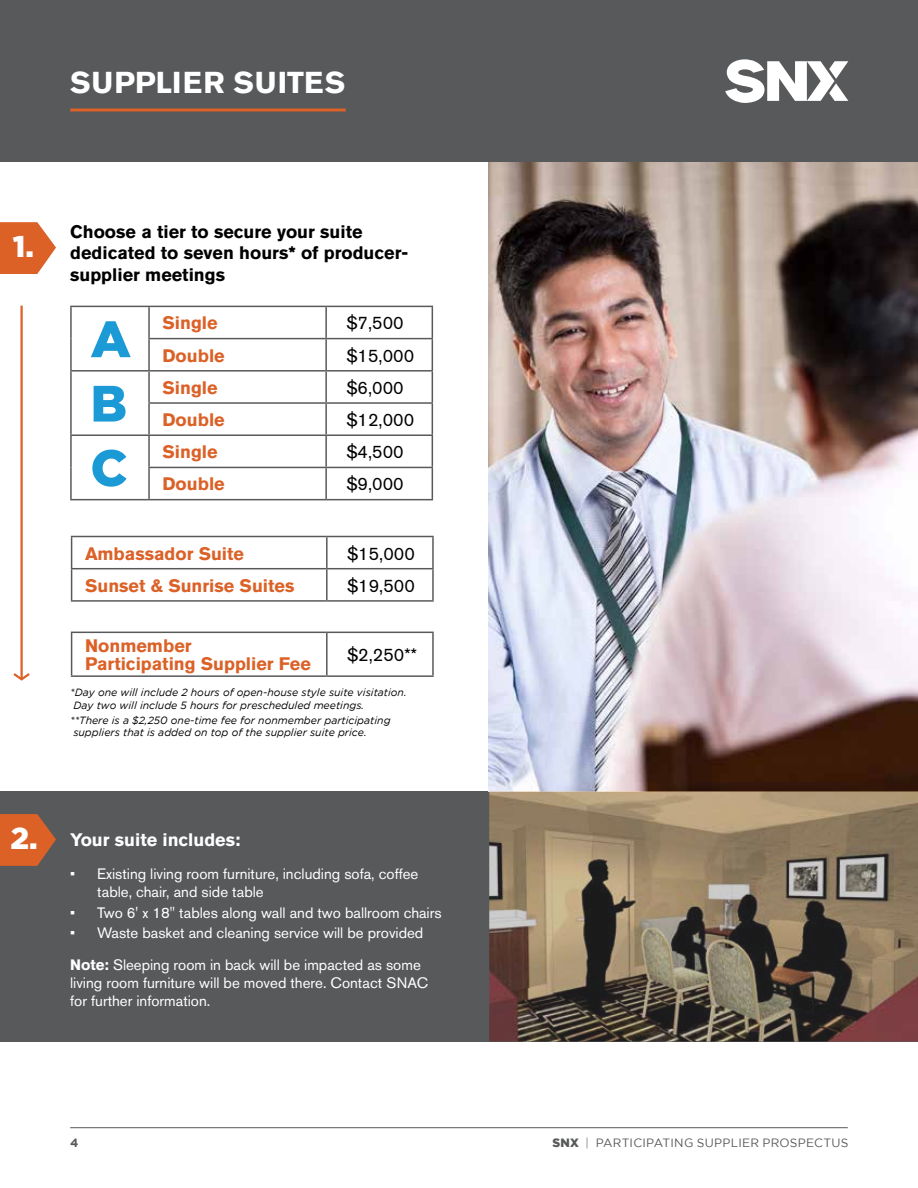
<style>
.page{position:relative;width:918px;height:1188px;background:#fff}
.page>*{position:absolute;margin:0;border:0;box-sizing:border-box;transform-origin:0 0}
.t1{font:900 51px "Gotham";color:#1c9ad6}
.t2{font:700 30px "Akzidenz Grotesk BE";letter-spacing:.02em;color:#fff}
.t3{font:900 30px "Gotham";color:#fff}
.t4{font:700 18px/18px "Akzidenz Grotesk BE";color:#db6127}
.t5{font:700 18px/21.6px "Akzidenz Grotesk BE";color:#000}
.t6{font:18px "Akzidenz Grotesk BE";color:#000}
.t7{font:700 18px "Akzidenz Grotesk BE";color:#fff}
.t8{font:15px/18px "Akzidenz Grotesk BE";color:#fff}
.t9{font:12px "Gotham";letter-spacing:.02em;color:#58595b}
.t10{font:700 12px "Gotham";color:#58595b}
.t11{font:italic 10.5px/12.6px "Gotham";color:#000}
.s1{font-family:"Gotham";font-weight:900;font-size:30px}
.s2{font-weight:700}
.s3{font-weight:900}
.s4{font-weight:300}
</style>
<div class="page">
<hr style="left:70px;top:1127px;width:778px;height:1px;background:#58595b">
<div style="left:0;top:0;width:918px;height:162px;background:#58595b"></div>
<svg style="left:0;top:222px;width:56px;height:52px"></svg>
<hr style="left:70px;top:108px;width:276px;height:3px;background:#db6127">
<hr style="left:70px;top:306px;width:79px;height:1px;background:#58595b">
<hr style="left:70px;top:307px;width:2px;height:32px;background:#58595b">
<hr style="left:70px;top:339px;width:2px;height:31px;background:#58595b">
<hr style="left:149px;top:306px;width:177px;height:1px;background:#58595b">
<hr style="left:148px;top:307px;width:2px;height:31px;background:#58595b">
<hr style="left:326px;top:306px;width:107px;height:1px;background:#58595b">
<hr style="left:325px;top:307px;width:2px;height:31px;background:#58595b">
<hr style="left:432px;top:307px;width:1px;height:31px;background:#58595b">
<hr style="left:148px;top:338px;width:178px;height:1px;background:#58595b">
<hr style="left:148px;top:339px;width:2px;height:31px;background:#58595b">
<hr style="left:326px;top:338px;width:107px;height:1px;background:#58595b">
<hr style="left:325px;top:339px;width:2px;height:31px;background:#58595b">
<hr style="left:432px;top:339px;width:1px;height:31px;background:#58595b">
<hr style="left:70px;top:370px;width:79px;height:2px;background:#58595b">
<hr style="left:70px;top:372px;width:2px;height:31px;background:#58595b">
<hr style="left:70px;top:403px;width:2px;height:31px;background:#58595b">
<hr style="left:149px;top:370px;width:177px;height:2px;background:#58595b">
<hr style="left:148px;top:372px;width:2px;height:30px;background:#58595b">
<hr style="left:326px;top:370px;width:107px;height:2px;background:#58595b">
<hr style="left:325px;top:372px;width:2px;height:30px;background:#58595b">
<hr style="left:432px;top:372px;width:1px;height:30px;background:#58595b">
<hr style="left:148px;top:402px;width:178px;height:2px;background:#58595b">
<hr style="left:148px;top:404px;width:2px;height:30px;background:#58595b">
<hr style="left:326px;top:402px;width:107px;height:2px;background:#58595b">
<hr style="left:325px;top:404px;width:2px;height:30px;background:#58595b">
<hr style="left:432px;top:404px;width:1px;height:30px;background:#58595b">
<hr style="left:70px;top:434px;width:79px;height:2px;background:#58595b">
<hr style="left:70px;top:436px;width:2px;height:31px;background:#58595b">
<hr style="left:70px;top:467px;width:2px;height:32px;background:#58595b">
<hr style="left:149px;top:434px;width:177px;height:2px;background:#58595b">
<hr style="left:148px;top:436px;width:2px;height:31px;background:#58595b">
<hr style="left:326px;top:434px;width:107px;height:2px;background:#58595b">
<hr style="left:325px;top:436px;width:2px;height:31px;background:#58595b">
<hr style="left:432px;top:436px;width:1px;height:31px;background:#58595b">
<hr style="left:148px;top:467px;width:178px;height:1px;background:#58595b">
<hr style="left:148px;top:468px;width:2px;height:31px;background:#58595b">
<hr style="left:326px;top:467px;width:107px;height:1px;background:#58595b">
<hr style="left:325px;top:468px;width:2px;height:31px;background:#58595b">
<hr style="left:432px;top:468px;width:1px;height:31px;background:#58595b">
<hr style="left:70px;top:499px;width:79px;height:1px;background:#58595b">
<hr style="left:149px;top:499px;width:177px;height:1px;background:#58595b">
<hr style="left:326px;top:499px;width:107px;height:1px;background:#58595b">
<hr style="left:71px;top:536px;width:256px;height:1px;background:#58595b">
<hr style="left:71px;top:537px;width:1px;height:31px;background:#58595b">
<hr style="left:327px;top:536px;width:107px;height:1px;background:#58595b">
<hr style="left:326px;top:537px;width:2px;height:31px;background:#58595b">
<hr style="left:432px;top:537px;width:2px;height:31px;background:#58595b">
<hr style="left:71px;top:568px;width:256px;height:1px;background:#58595b">
<hr style="left:71px;top:569px;width:1px;height:31px;background:#58595b">
<hr style="left:327px;top:568px;width:107px;height:1px;background:#58595b">
<hr style="left:326px;top:569px;width:2px;height:31px;background:#58595b">
<hr style="left:432px;top:569px;width:2px;height:31px;background:#58595b">
<hr style="left:71px;top:600px;width:256px;height:2px;background:#58595b">
<hr style="left:327px;top:600px;width:107px;height:2px;background:#58595b">
<div style="left:0;top:791px;width:918px;height:251px;background:#58595b"></div>
<svg style="left:0;top:814px;width:56px;height:52px"></svg>
<svg style="left:13px;top:673px;width:17px;height:8px"></svg>
<hr style="left:20px;top:306px;width:3px;height:372px;background:#db6127">
<svg style="left:725px;top:59px;width:123px;height:44px"></svg>
<hr style="left:71px;top:632px;width:256px;height:1px;background:#58595b">
<hr style="left:71px;top:633px;width:1px;height:42px;background:#58595b">
<hr style="left:327px;top:632px;width:107px;height:1px;background:#58595b">
<hr style="left:326px;top:633px;width:2px;height:42px;background:#58595b">
<hr style="left:432px;top:633px;width:2px;height:42px;background:#58595b">
<hr style="left:71px;top:675px;width:256px;height:2px;background:#58595b">
<hr style="left:327px;top:675px;width:107px;height:2px;background:#58595b">
<img style="left:489px;top:162px;width:429px;height:880px">
<h2 class="t2" style="left:70px;top:65px;width:277px">SUPPLIER SUITES</h2>
<h2 class="t3" style="left:13px;top:229px;width:23px">1.</h2>
<p class="t5" style="left:70px;top:221px;width:340px">Choose a tier to secure your suite dedicated to seven hours* of producer&shy;supplier meetings</p>
<h1 class="t1" style="left:90px;top:310px;width:42px">A</h1>
<p class="t4" style="left:163px;top:314px;width:57px">Single</p>
<p class="t6" style="left:346px;top:312px;width:59px">$7,500</p>
<p class="t4" style="left:163px;top:346px;width:64px">Double</p>
<p class="t6" style="left:346px;top:345px;width:69px">$15,000</p>
<h1 class="t1" style="left:90px;top:374px;width:38px">B</h1>
<p class="t4" style="left:163px;top:379px;width:57px">Single</p>
<p class="t6" style="left:346px;top:377px;width:59px">$6,000</p>
<p class="t4" style="left:163px;top:411px;width:64px">Double</p>
<p class="t6" style="left:346px;top:409px;width:69px">$12,000</p>
<h1 class="t1" style="left:90px;top:438px;width:39px">C</h1>
<p class="t4" style="left:163px;top:443px;width:57px">Single</p>
<p class="t6" style="left:346px;top:441px;width:59px">$4,500</p>
<p class="t4" style="left:163px;top:475px;width:64px">Double</p>
<p class="t6" style="left:346px;top:473px;width:59px">$9,000</p>
<p class="t4" style="left:85px;top:544px;width:161px">Ambassador Suite</p>
<p class="t6" style="left:347px;top:543px;width:69px">$15,000</p>
<p class="t4" style="left:85px;top:576px;width:211px">Sunset &amp; Sunrise Suites</p>
<p class="t6" style="left:347px;top:575px;width:69px">$19,500</p>
<p class="t4" style="left:85px;top:637px;width:227px">Nonmember<br>Participating Supplier Fee</p>
<p class="t6" style="left:347px;top:644px;width:71px">$2,250**</p>
<p class="t11" style="left:70px;top:686px;width:338px">*Day one will include 2 hours of open-house style suite visitation.<br>Day two will include 5 hours for prescheduled meetings.</p>
<p class="t11" style="left:70px;top:714px;width:322px">**There is a $2,250 one-time fee for nonmember participating suppliers that is added on top of the supplier suite price.</p>
<p class="t7" style="left:10px;top:829px;width:231px"><span class="s1">2.</span> Your suite includes:</p>
<p class="t8" style="left:97px;top:865px;width:323px;text-indent:-27px">• Existing living room furniture, including sofa, coffee table, chair, and side table</p>
<p class="t8" style="left:70px;top:903px;width:373px">• Two 6' x 18" tables along wall and two ballroom chairs</p>
<p class="t8" style="left:70px;top:917px;width:355px;line-height:31.5px">• Waste basket and cleaning service will be provided<br><span class="s2">Note:</span> Sleeping room in back will be impacted as some</p>
<p class="t8" style="left:70px;top:973px;width:359px">living room furniture will be moved there. Contact SNAC for further information.</p>
<p class="t10" style="left:70px;top:1136px;width:10px">4</p>
<p class="t9" style="left:553px;top:1136px;width:298px"><span class="s3">SNX</span> <span class="s4">|</span> PARTICIPATING SUPPLIER PROSPECTUS</p>
</div>
